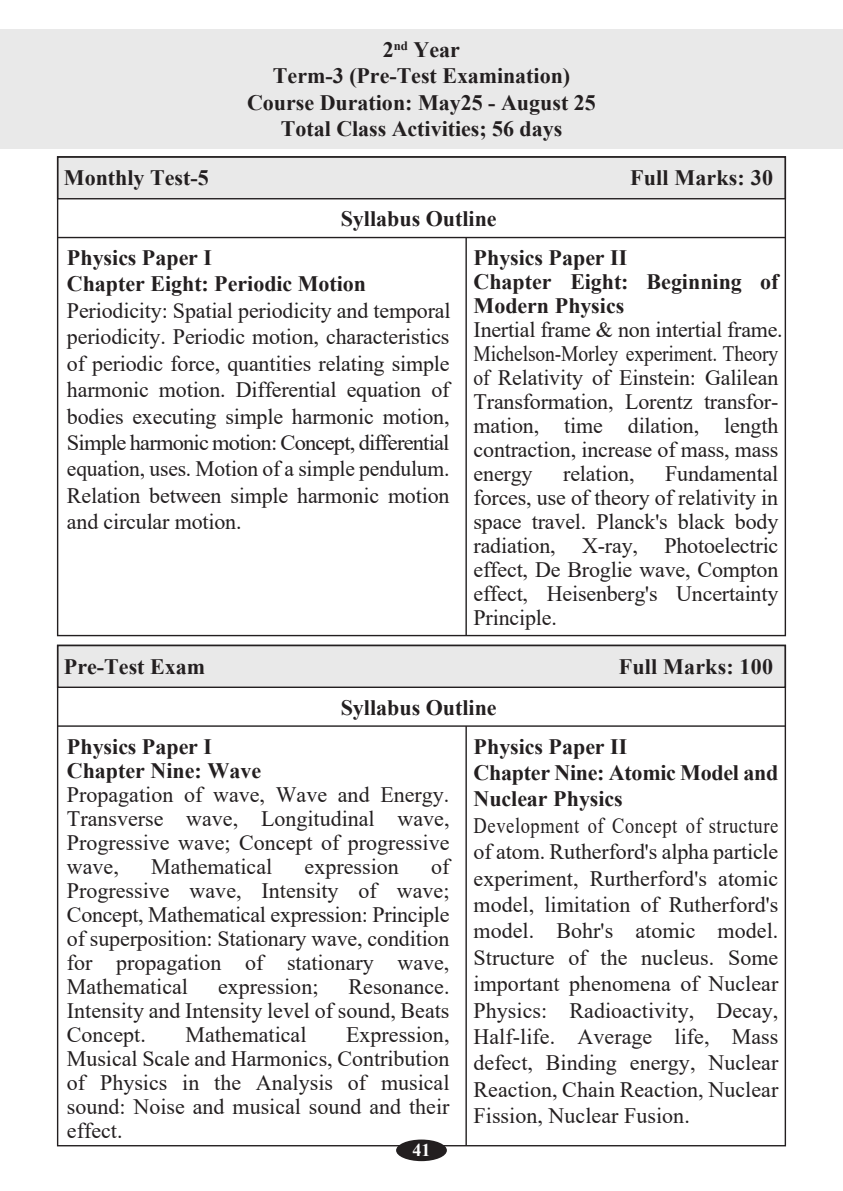
<style>
.page{position:relative;width:843px;height:1191px;background:#fff}
.page>*{position:absolute;margin:0;border:0;box-sizing:border-box;transform-origin:0 0}
.t1{font:22px/24px "Times New Roman";letter-spacing:-.005em;color:#231f20;text-align:justify}
.t2{font:700 22px/26.4px "Times New Roman";color:#231f20}
.t3{font:22px/26.4px "Times New Roman";letter-spacing:-.005em;color:#231f20;text-align:justify;scale:.84 1}
.t4{font:700 18px "Times New Roman";color:#fff}
</style>
<div class="page">
<div style="left:0;top:30px;width:842px;height:119px;background:#e9e9e9"></div>
<div style="left:58px;top:157px;width:727px;height:42px;background:#e9e9e9"></div>
<div style="left:57px;top:156px;width:728px;height:43px;border:1px solid #231f20"></div>
<hr style="left:58px;top:237px;width:727px;height:1px;background:#231f20">
<hr style="left:465px;top:238px;width:2px;height:398px;background:#231f20">
<div style="left:58px;top:645px;width:727px;height:42px;background:#e9e9e9"></div>
<div style="left:57px;top:645px;width:728px;height:43px;border:1px solid #231f20"></div>
<hr style="left:58px;top:725px;width:727px;height:2px;background:#231f20">
<hr style="left:465px;top:726px;width:2px;height:420px;background:#231f20">
<div style="left:396px;top:1139px;width:51px;height:22px;background:#231f20;border-radius:50%"></div>
<p class="t2" style="left:64px;top:164px;width:146px">Monthly Test-5</p>
<p class="t2" style="left:247px;top:36px;width:350px;text-align:center">2<sup>nd</sup> Year<br>Term-3 (Pre-Test Examination)<br>Course Duration: May25 - August 25<br>Total Class Activities; 56 days</p>
<p class="t2" style="left:341px;top:205px;width:157px">Syllabus Outline</p>
<p class="t2" style="left:630px;top:164px;width:144px">Full Marks: 30</p>
<p class="t2" style="left:67px;top:244px;width:301px">Physics Paper I<br>Chapter Eight: Periodic Motion</p>
<p class="t1" style="left:67px;top:297px;width:385px;line-height:26.4px">Periodicity: Spatial periodicity and temporal periodicity. Periodic motion, characteristics of periodic force, quantities relating simple harmonic motion. Differential equation of bodies executing simple harmonic motion, Simple harmonic motion: Concept, differential equation, uses. Motion of a simple pendulum.<br>Relation between simple harmonic motion and circular motion.</p>
<p class="t2" style="left:64px;top:652px;width:143px">Pre-Test Exam</p>
<p class="t2" style="left:473px;top:245px;width:306px;line-height:24px">Physics Paper II<br>Chapter Eight: Beginning of<br>Modern Physics</p>
<p class="t1" style="left:473px;top:317px;width:311px;text-align:left">Inertial frame &amp; non intertial frame.<br>Michelson-Morley experiment. Theory of Relativity of Einstein: Galilean<br>Transformation, Lorentz transfor&shy;mation, time dilation, length contraction, increase of mass, mass energy</p>
<p class="t1" style="left:473px;top:461px;width:306px;text-indent:191px">Fundamental forces, use of theory of relativity in space travel. Planck's black body radiation, X-ray, Photoelectric effect, De Broglie wave, Compton effect, Heisenberg's Uncertainty Principle.</p>
<p class="t1" style="left:563px;top:461px;width:73px">relation,</p>
<p class="t2" style="left:618px;top:652px;width:156px">Full Marks: 100</p>
<p class="t2" style="left:341px;top:694px;width:157px">Syllabus Outline</p>
<p class="t2" style="left:67px;top:734px;width:196px;line-height:24px">Physics Paper I<br>Chapter Nine: Wave</p>
<p class="t1" style="left:67px;top:782px;width:384px">Propagation of wave, Wave and Energy.<br>Transverse wave, Longitudinal wave, Progressive wave; Concept of progressive wave,</p>
<p class="t1" style="left:151px;top:854px;width:122px">Mathematical</p>
<p class="t1" style="left:304px;top:854px;width:96px">expression</p>
<p class="t1" style="left:67px;top:854px;width:384px;text-indent:364px">of Progressive wave, Intensity of wave; Concept, Mathematical expression: Principle of superposition: Stationary wave, condition for propagation of stationary wave, Mathematical</p>
<p class="t1" style="left:218px;top:974px;width:102px">expression;</p>
<p class="t1" style="left:67px;top:974px;width:384px;text-indent:281px">Resonance.<br>Intensity and Intensity level of sound, Beats Concept.</p>
<p class="t1" style="left:67px;top:1022px;width:384px;text-indent:279px">Expression, Musical Scale and Harmonics, Contribution of Physics in the Analysis of musical sound: Noise and musical sound and their effect.</p>
<p class="t1" style="left:185px;top:1022px;width:122px">Mathematical</p>
<p class="t4" style="left:412px;top:1137px;width:19px">41</p>
<p class="t2" style="left:473px;top:732px;width:306px">Physics Paper II<br>Chapter Nine: Atomic Model and<br>Nuclear Physics</p>
<p class="t3" style="left:473px;top:811px;width:364px">Development of Concept of structure of atom. Rutherford's alpha particle experiment, Rurtherford's atomic model, limitation of Rutherford's model. Bohr's atomic model.<br>Structure of the nucleus. Some important phenomena of Nuclear Physics: Radioactivity, Decay, Half-life. Average life, Mass defect, Binding energy, Nuclear Reaction, Chain Reaction, Nuclear Fission, Nuclear Fusion.</p>
</div>
